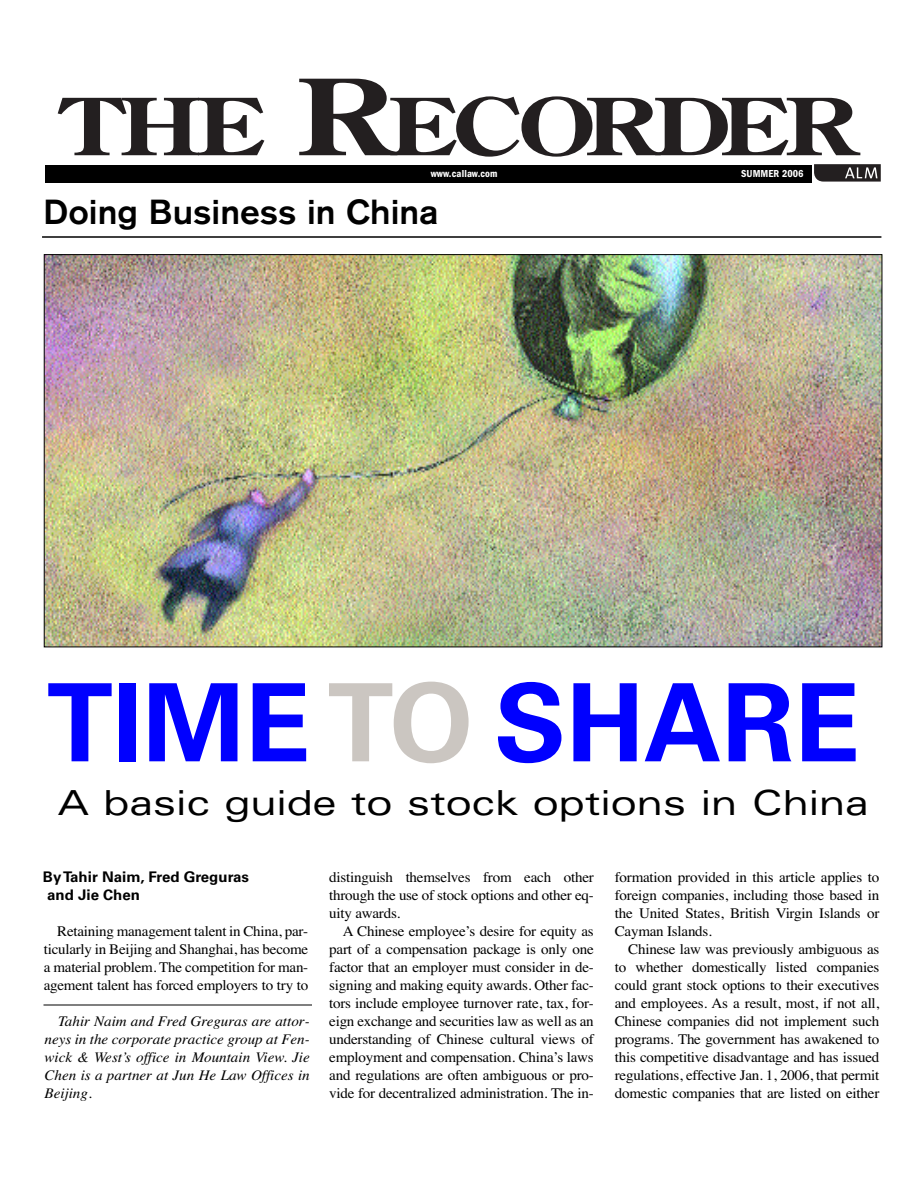
<style>
.page{position:relative;width:918px;height:1188px;background:#fff}
.page>*{position:absolute;margin:0;border:0;box-sizing:border-box;transform-origin:0 0}
.t1{font:700 108px "Univers";color:#00f}
.t2{font:expanded 34.5px "Univers";color:#000}
.t3{font:500 34.5px "Akzidenz Grotesk BE";color:#000}
.t4{font:14.7px/18px "Times";letter-spacing:-.015em;color:#000;text-align:justify}
.t5{font:italic 14.7px/18px "Times";color:#000;text-align:justify}
.t6{font:700 14.7px/18px "Univers";color:#000}
.t7{font:600 condensed 10.5px "Franklin Gothic";color:#fff}
.s1{color:#cbc6c1}
</style>
<div class="page">
<svg style="left:58px;top:98px;width:206px;height:57px"></svg>
<svg style="left:299px;top:79px;width:561px;height:78px"></svg>
<div style="left:45px;top:165px;width:766px;height:17px;background:#000"></div>
<svg style="left:814px;top:164px;width:67px;height:18px"></svg>
<img style="left:46px;top:256px;width:834px;height:389px">
<hr style="left:44px;top:1005px;width:268px;height:1px;background:#000">
<hr style="left:42px;top:236px;width:839px;height:2px;background:#000">
<p class="t7" style="left:431px;top:170px;width:68px">www.callaw.com</p>
<p class="t7" style="left:741px;top:170px;width:64px">SUMMER 2006</p>
<h2 class="t3" style="left:44px;top:199px;width:396px">Doing Business in China</h2>
<h1 class="t1" style="left:47px;top:683px;width:815px">TIME <span class="s1">TO</span> SHARE</h1>
<h2 class="t2" style="left:58px;top:790px;width:812px">A basic guide to stock options in China</h2>
<p class="t6" style="left:43px;top:869px;width:208px">By Tahir Naim, Fred Greguras and Jie Chen</p>
<p class="t4" style="left:44px;top:923px;width:266px;text-indent:13px">Retaining management talent in China, par&shy;ticularly in Beijing and Shanghai, has become a material problem. The competition for man&shy;agement talent has forced employers to try to</p>
<p class="t5" style="left:45px;top:1013px;width:267px;text-indent:13px">Tahir Naim and Fred Greguras are attor&shy;neys in the corporate practice group at Fen&shy;wick &amp; West’s office in Mountain View. Jie Chen is a partner at Jun He Law Offices in Beijing.</p>
<p class="t4" style="left:329px;top:869px;width:266px">distinguish themselves from each other through the use of stock options and other eq&shy;uity awards.</p>
<p class="t4" style="left:329px;top:923px;width:266px;text-indent:13px">A Chinese employee’s desire for equity as part of a compensation package is only one factor that an employer must consider in de&shy;signing and making equity awards. Other fac&shy;tors include employee turnover rate, tax, for&shy;eign exchange and securities law as well as an understanding of Chinese cultural views of employment and compensation. China’s laws and regulations are often ambiguous or pro&shy;vide for decentralized administration. The in-</p>
<p class="t4" style="left:615px;top:869px;width:266px">formation provided in this article applies to foreign companies, including those based in the United States, British Virgin Islands or Cayman Islands.</p>
<p class="t4" style="left:615px;top:941px;width:266px;text-indent:13px">Chinese law was previously ambiguous as to whether domestically listed companies could grant stock options to their executives and employees. As a result, most, if not all, Chinese companies did not implement such programs. The government has awakened to this competitive disadvantage and has issued regulations, effective Jan. 1, 2006, that permit domestic companies that are listed on either</p>
</div>
